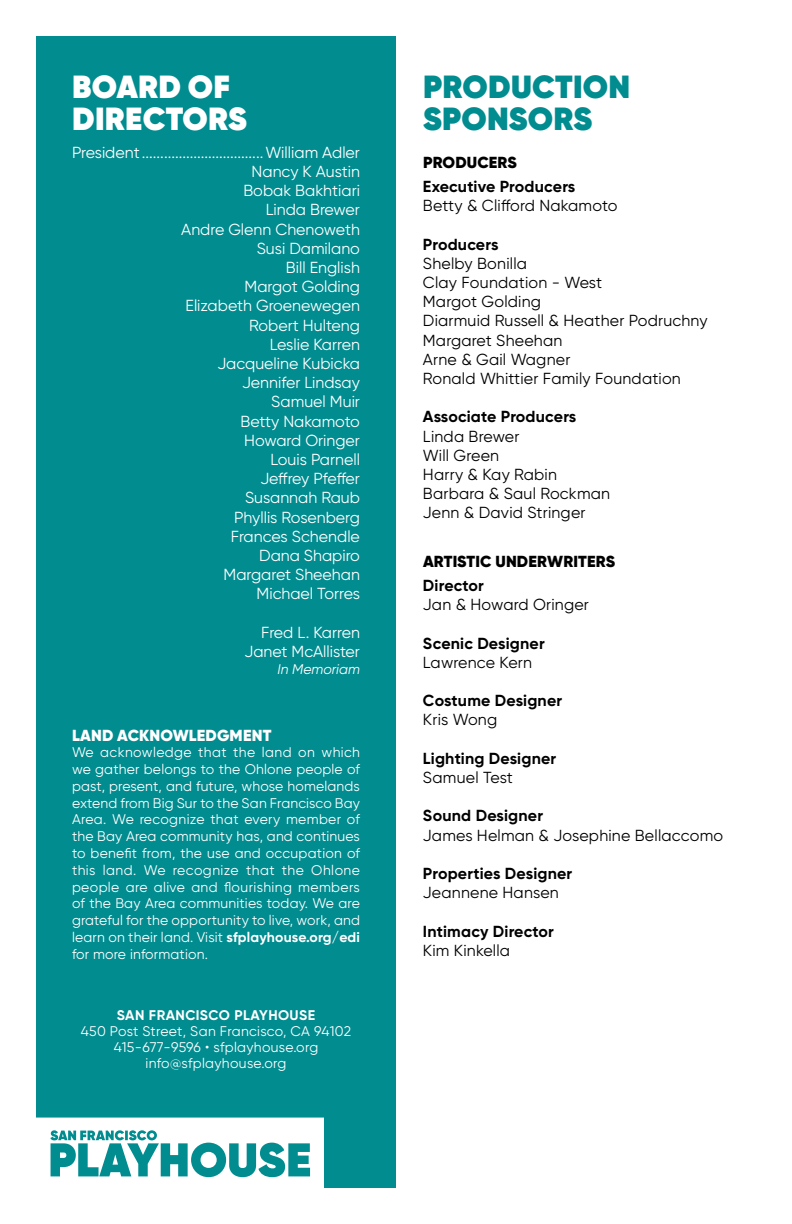
<style>
.page{position:relative;width:792px;height:1224px;background:#fff}
.page>*{position:absolute;margin:0;border:0;box-sizing:border-box;transform-origin:0 0}
.t1{font:800 32px/32px "Gilroy";letter-spacing:.01em;color:#018c90}
.t2{font:800 32px/32px "Gilroy";letter-spacing:.01em;color:#fff}
.t3{font:16px/19.2px "Gilroy";color:#fff;text-align:right}
.t4{font:16px/19.2px "Gilroy";letter-spacing:.015em;color:#000}
.t5{font:700 16px "Gilroy";letter-spacing:.01em;color:#000}
.t6{font:900 16px "Gilroy";letter-spacing:.01em;color:#000}
.t7{font:900 16px "Gilroy";letter-spacing:.01em;color:#fff}
.t8{font:14px/16.8px "Gilroy";letter-spacing:.015em;color:#fff;text-align:justify}
.t9{font:700 14px "Gilroy";letter-spacing:.03em;color:#fff}
.t10{font:italic 14px "Gilroy";color:#fff}
.s1{font-weight:700}
</style>
<div class="page">
<div style="left:36px;top:36px;width:360px;height:1152px;background:#018c90"></div>
<svg style="left:36px;top:1118px;width:288px;height:70px"></svg>
<h1 class="t2" style="left:72px;top:70px;width:176px">BOARD OF<br>DIRECTORS</h1>
<p class="t3" style="left:72px;top:142px;width:290px">President.................................William Adler<br>Nancy K Austin<br>Bobak Bakhtiari<br>Linda Brewer<br>Andre Glenn Chenoweth<br>Susi Damilano<br>Bill English<br>Margot Golding<br>Elizabeth Groenewegen<br>Robert Hulteng<br>Leslie Karren<br>Jacqueline Kubicka<br>Jennifer Lindsay<br>Samuel Muir<br>Betty Nakamoto<br>Howard Oringer<br>Louis Parnell<br>Jeffrey Pfeffer<br>Susannah Raub<br>Phyllis Rosenberg<br>Frances Schendle<br>Dana Shapiro<br>Margaret Sheehan<br>Michael Torres</p>
<p class="t3" style="left:245px;top:622px;width:117px">Fred L. Karren<br>Janet McAllister</p>
<p class="t10" style="left:278px;top:660px;width:84px">In Memoriam</p>
<p class="t7" style="left:72px;top:726px;width:201px">LAND ACKNOWLEDGMENT</p>
<p class="t8" style="left:72px;top:744px;width:290px">We acknowledge that the land on which we gather belongs to the Ohlone people of past, present, and future, whose homelands extend from Big Sur to the San Francisco Bay Area. We recognize that every member of the Bay Area community has, and continues to benefit from, the use and occupation of this land. We recognize that the Ohlone people are alive and flourishing members of the Bay Area communities today. We are grateful for the opportunity to live, work, and learn on their land. Visit <span class="s1">sfplayhouse.org/edi </span>for more information.</p>
<p class="t9" style="left:117px;top:1006px;width:200px">SAN FRANCISCO PLAYHOUSE</p>
<p class="t8" style="left:81px;top:1023px;width:272px;line-height:16px;text-align:center">450 Post Street, San Francisco, CA 94102<br>415-677-9596 • sfplayhouse.org info@sfplayhouse.org</p>
<h1 class="t1" style="left:423px;top:70px;width:209px">PRODUCTION<br>SPONSORS</h1>
<p class="t6" style="left:423px;top:152px;width:95px">PRODUCERS</p>
<p class="t5" style="left:423px;top:176px;width:154px">Executive Producers</p>
<p class="t4" style="left:423px;top:196px;width:196px">Betty &amp; Clifford Nakamoto</p>
<p class="t5" style="left:423px;top:234px;width:77px">Producers</p>
<p class="t4" style="left:423px;top:253px;width:286px">Shelby Bonilla<br>Clay Foundation - West<br>Margot Golding<br>Diarmuid Russell &amp; Heather Podruchny<br>Margaret Sheehan<br>Arne &amp; Gail Wagner<br>Ronald Whittier Family Foundation</p>
<p class="t5" style="left:423px;top:407px;width:155px">Associate Producers</p>
<p class="t4" style="left:423px;top:426px;width:189px">Linda Brewer<br>Will Green<br>Harry &amp; Kay Rabin<br>Barbara &amp; Saul Rockman<br>Jenn &amp; David Stringer</p>
<p class="t6" style="left:423px;top:551px;width:194px">ARTISTIC UNDERWRITERS</p>
<p class="t5" style="left:423px;top:575px;width:62px">Director</p>
<p class="t4" style="left:423px;top:595px;width:167px">Jan &amp; Howard Oringer</p>
<p class="t5" style="left:423px;top:633px;width:123px">Scenic Designer</p>
<p class="t4" style="left:423px;top:652px;width:111px">Lawrence Kern</p>
<p class="t5" style="left:423px;top:691px;width:141px">Costume Designer</p>
<p class="t4" style="left:423px;top:710px;width:76px">Kris Wong</p>
<p class="t5" style="left:423px;top:748px;width:135px">Lighting Designer</p>
<p class="t4" style="left:423px;top:768px;width:91px">Samuel Test</p>
<p class="t5" style="left:423px;top:806px;width:122px">Sound Designer</p>
<p class="t4" style="left:423px;top:825px;width:302px">James Helman &amp; Josephine Bellaccomo</p>
<p class="t5" style="left:423px;top:863px;width:151px">Properties Designer</p>
<p class="t4" style="left:423px;top:883px;width:137px">Jeannene Hansen</p>
<p class="t5" style="left:423px;top:921px;width:132px">Intimacy Director</p>
<p class="t4" style="left:423px;top:940px;width:89px">Kim Kinkella</p>
</div>
